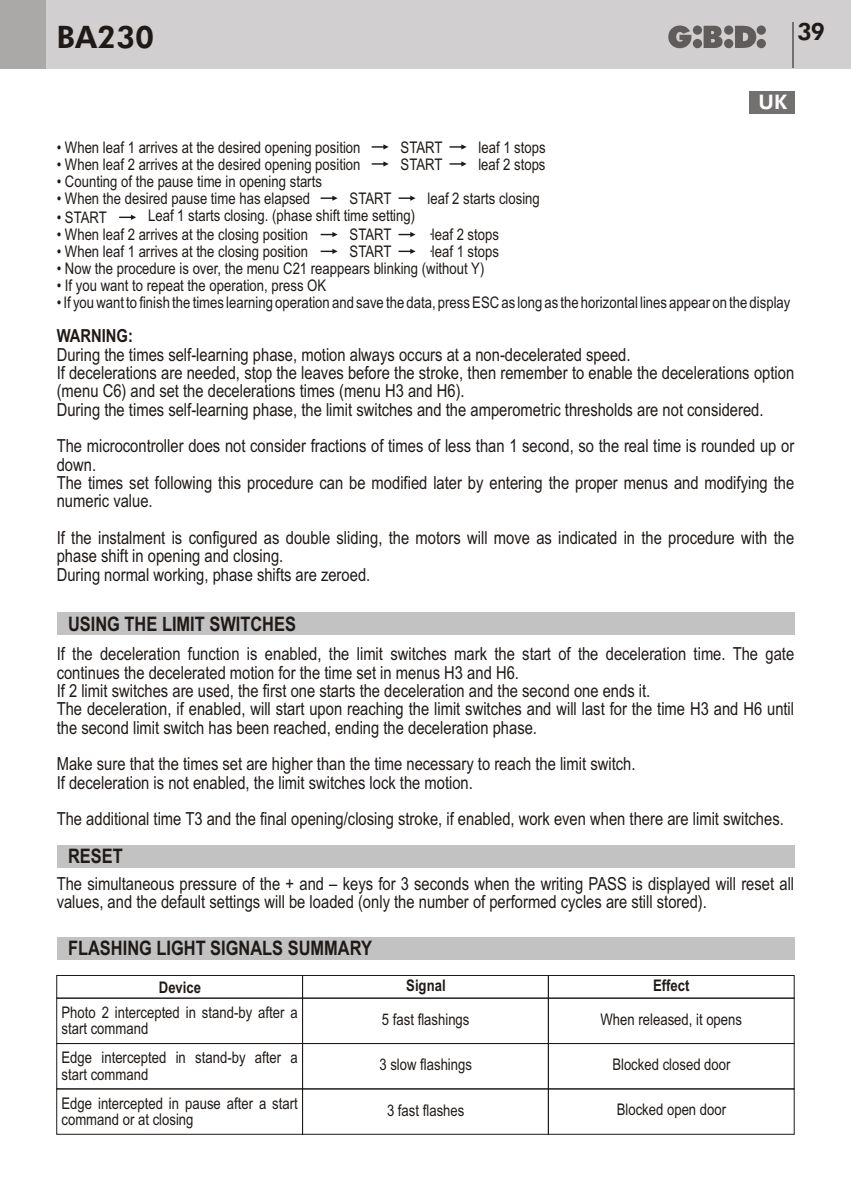
<style>
.page{position:relative;width:851px;height:1191px;background:#fff}
.page>*{position:absolute;margin:0;border:0;box-sizing:border-box;transform-origin:0 0}
.t1{font:800 31px "Futura BT";color:#1f1a17}
.t2{font:800 24px "Futura BT";color:#1f1a17}
.t3{font:700 20px "Arial Narrow";color:#1f1a17}
.t4{font:800 20px "Futura BT";color:#fff}
.t5{font:18px/18.4px "Arial Narrow";color:#1f1a17}
.t6{font:700 18px "Arial Narrow";color:#1f1a17}
.t7{font:16px/16.4px "Arial Narrow";color:#1f1a17}
.t8{font:700 16px "Arial Narrow";color:#1f1a17}
</style>
<div class="page">
<div style="left:0;top:0;width:850px;height:68px;background:#d1cfcf"></div>
<div style="left:0;top:0;width:45px;height:68px;background:#aba8a8"></div>
<svg style="left:668px;top:26px;width:97px;height:22px"></svg>
<hr style="left:792px;top:23px;width:2px;height:45px;background:#737070">
<div style="left:748px;top:91px;width:46px;height:22px;background:#737070"></div>
<svg style="left:371px;top:144px;width:17px;height:6px"></svg>
<svg style="left:449px;top:144px;width:17px;height:6px"></svg>
<svg style="left:371px;top:161px;width:17px;height:6px"></svg>
<svg style="left:449px;top:161px;width:17px;height:6px"></svg>
<svg style="left:320px;top:196px;width:17px;height:5px"></svg>
<svg style="left:398px;top:196px;width:17px;height:5px"></svg>
<svg style="left:119px;top:215px;width:17px;height:5px"></svg>
<svg style="left:320px;top:232px;width:17px;height:5px"></svg>
<svg style="left:398px;top:232px;width:17px;height:5px"></svg>
<svg style="left:320px;top:249px;width:17px;height:5px"></svg>
<svg style="left:398px;top:249px;width:17px;height:5px"></svg>
<div style="left:57px;top:612px;width:737px;height:23px;background:#c2c2c2"></div>
<div style="left:57px;top:845px;width:737px;height:22px;background:#c2c2c2"></div>
<div style="left:57px;top:936px;width:737px;height:23px;background:#c2c2c2"></div>
<div style="left:56px;top:975px;width:247px;height:23px;border:1px solid #1f1a17"></div>
<div style="left:56px;top:998px;width:247px;height:45px;border:1px solid #1f1a17"></div>
<div style="left:56px;top:1043px;width:247px;height:46px;border:1px solid #1f1a17"></div>
<div style="left:56px;top:1088px;width:247px;height:46px;border:1px solid #1f1a17"></div>
<div style="left:302px;top:975px;width:246px;height:23px;border:1px solid #1f1a17"></div>
<div style="left:302px;top:998px;width:246px;height:45px;border:1px solid #1f1a17"></div>
<div style="left:302px;top:1043px;width:246px;height:46px;border:1px solid #1f1a17"></div>
<div style="left:302px;top:1088px;width:246px;height:46px;border:1px solid #1f1a17"></div>
<div style="left:548px;top:975px;width:246px;height:23px;border:1px solid #1f1a17"></div>
<div style="left:548px;top:998px;width:246px;height:45px;border:1px solid #1f1a17"></div>
<div style="left:548px;top:1043px;width:246px;height:46px;border:1px solid #1f1a17"></div>
<div style="left:548px;top:1088px;width:246px;height:46px;border:1px solid #1f1a17"></div>
<h1 class="t1" style="left:56px;top:24px;width:99px">BA230</h1>
<h2 class="t2" style="left:797px;top:22px;width:29px">39</h2>
<p class="t4" style="left:758px;top:94px;width:30px">UK</p>
<p class="t7" style="left:57px;top:140px;width:305px">• When leaf 1 arrives at the desired opening position</p>
<p class="t7" style="left:400px;top:140px;width:43px">START</p>
<p class="t7" style="left:478px;top:140px;width:69px">leaf 1 stops</p>
<p class="t7" style="left:57px;top:174px;width:266px">• Counting of the pause time in opening starts</p>
<p class="t7" style="left:57px;top:191px;width:255px">• When the desired pause time has elapsed</p>
<p class="t7" style="left:349px;top:191px;width:43px">START</p>
<p class="t7" style="left:427px;top:191px;width:114px">leaf 2 starts closing</p>
<p class="t7" style="left:57px;top:157px;width:305px">• When leaf 2 arrives at the desired opening position</p>
<p class="t7" style="left:400px;top:157px;width:43px">START</p>
<p class="t7" style="left:478px;top:157px;width:69px">leaf 2 stops</p>
<p class="t7" style="left:57px;top:211px;width:52px">• START</p>
<p class="t7" style="left:148px;top:209px;width:268px">Leaf 1 starts closing. (phase shift time setting)</p>
<p class="t7" style="left:57px;top:228px;width:253px">• When leaf 2 arrives at the closing position</p>
<p class="t7" style="left:349px;top:228px;width:43px">START</p>
<p class="t7" style="left:427px;top:228px;width:73px">·leaf 2 stops</p>
<p class="t7" style="left:57px;top:245px;width:253px">• When leaf 1 arrives at the closing position</p>
<p class="t7" style="left:57px;top:262px;width:429px">• Now the procedure is over, the menu C21 reappears blinking (without Y)</p>
<p class="t7" style="left:349px;top:245px;width:43px">START</p>
<p class="t7" style="left:427px;top:245px;width:73px">·leaf 1 stops</p>
<p class="t7" style="left:57px;top:279px;width:271px">• If you want to repeat the operation, press OK</p>
<p class="t7" style="left:57px;top:296px;width:735px">• If you want to finish the times learning operation and save the data, press ESC as long as the horizontal lines appear on the display</p>
<p class="t6" style="left:57px;top:329px;width:78px">WARNING:</p>
<p class="t5" style="left:57px;top:347px;width:738px">During the times self-learning phase, motion always occurs at a non-decelerated speed.<br>If decelerations are needed, stop the leaves before the stroke, then remember to enable the decelerations option (menu C6) and set the decelerations times (menu H3 and H6).<br>During the times self-learning phase, the limit switches and the amperometric thresholds are not considered.</p>
<p class="t5" style="left:57px;top:438px;width:739px">The microcontroller does not consider fractions of times of less than 1 second, so the real time is rounded up or down.<br>The times set following this procedure can be modified later by entering the proper menus and modifying the numeric value.</p>
<p class="t5" style="left:57px;top:530px;width:738px">If the instalment is configured as double sliding, the motors will move as indicated in the procedure with the phase shift in opening and closing.<br>During normal working, phase shifts are zeroed.</p>
<p class="t3" style="left:68px;top:616px;width:229px">USING THE LIMIT SWITCHES</p>
<p class="t5" style="left:57px;top:646px;width:738px">If the deceleration function is enabled, the limit switches mark the start of the deceleration time. The gate continues the decelerated motion for the time set in menus H3 and H6.<br>If 2 limit switches are used, the first one starts the deceleration and the second one ends it.<br>The deceleration, if enabled, will start upon reaching the limit switches and will last for the time H3 and H6 until the second limit switch has been reached, ending the deceleration phase.</p>
<p class="t5" style="left:57px;top:756px;width:580px">Make sure that the times set are higher than the time necessary to reach the limit switch.<br>If deceleration is not enabled, the limit switches lock the motion.</p>
<p class="t5" style="left:57px;top:811px;width:728px">The additional time T3 and the final opening/closing stroke, if enabled, work even when there are limit switches.</p>
<p class="t3" style="left:68px;top:848px;width:56px">RESET</p>
<p class="t5" style="left:57px;top:876px;width:738px">The simultaneous pressure of the + and – keys for 3 seconds when the writing PASS is displayed will reset all values, and the default settings will be loaded (only the number of performed cycles are still stored).</p>
<p class="t3" style="left:68px;top:940px;width:305px">FLASHING LIGHT SIGNALS SUMMARY</p>
<p class="t8" style="left:159px;top:981px;width:44px">Device</p>
<p class="t8" style="left:406px;top:979px;width:41px">Signal</p>
<p class="t7" style="left:382px;top:1012px;width:89px">5 fast flashings</p>
<p class="t7" style="left:379px;top:1058px;width:94px">3 slow flashings</p>
<p class="t7" style="left:387px;top:1103px;width:79px">3 fast flashes</p>
<p class="t7" style="left:61px;top:1005px;width:238px">Photo 2 intercepted in stand-by after a start command</p>
<p class="t7" style="left:61px;top:1051px;width:238px">Edge intercepted in stand-by after a start command</p>
<p class="t7" style="left:61px;top:1096px;width:238px">Edge intercepted in pause after a start command or at closing</p>
<p class="t8" style="left:653px;top:979px;width:38px">Effect</p>
<p class="t7" style="left:600px;top:1012px;width:143px">When released, it opens</p>
<p class="t7" style="left:612px;top:1057px;width:120px">Blocked closed door</p>
<p class="t7" style="left:616px;top:1103px;width:111px">Blocked open door</p>
</div>
